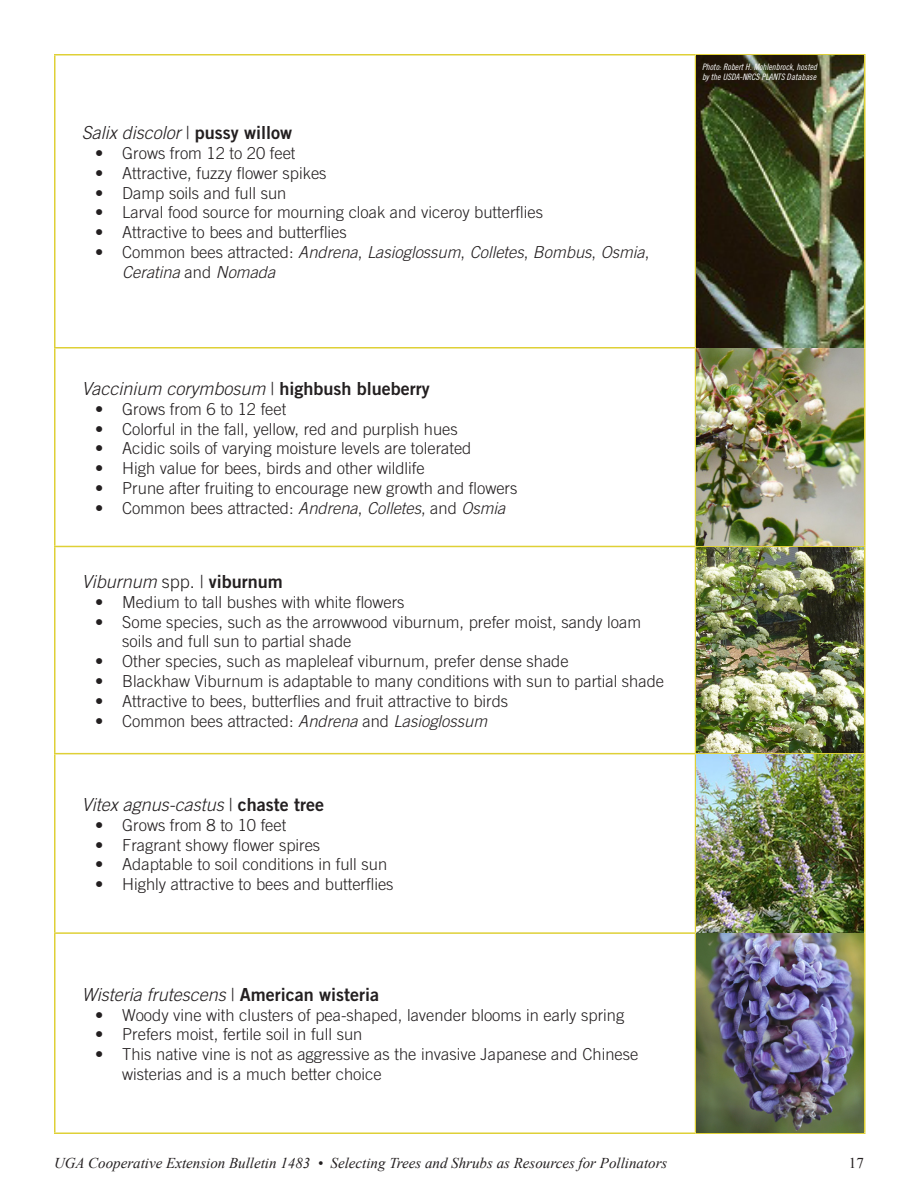
<style>
.page{position:relative;width:918px;height:1188px;background:#fff}
.page>*{position:absolute;margin:0;border:0;box-sizing:border-box;transform-origin:0 0}
.t1{font:italic 300 18px "Trade Gothic";color:#231f20}
.t2{font:300 16.5px/19.8px "Trade Gothic";color:#231f20}
.t3{font:italic 300 16.5px/19.8px "Trade Gothic";color:#231f20}
.t4{font:italic 15px "Times New Roman";color:#231f20}
.t5{font:15px "Times New Roman";color:#231f20}
.t6{font:8.85px/10.6px "Trade Gothic Cond Eighteen Obl";color:#fff}
.s1{font-style:normal}
.s2{font-family:"Trade Gothic Bold Two";font-weight:400;font-style:normal}
.s3{font-style:italic}
</style>
<div class="page">
<hr style="left:54px;top:54px;width:642px;height:2px;background:#dfd036">
<hr style="left:54px;top:56px;width:2px;height:291px;background:#dfd036">
<hr style="left:696px;top:54px;width:169px;height:2px;background:#dfd036">
<hr style="left:695px;top:56px;width:1px;height:291px;background:#dfd036">
<hr style="left:864px;top:56px;width:2px;height:291px;background:#dfd036">
<hr style="left:54px;top:347px;width:642px;height:2px;background:#dfd036">
<hr style="left:54px;top:349px;width:2px;height:197px;background:#dfd036">
<hr style="left:696px;top:347px;width:169px;height:2px;background:#dfd036">
<hr style="left:695px;top:349px;width:1px;height:197px;background:#dfd036">
<hr style="left:864px;top:349px;width:2px;height:197px;background:#dfd036">
<hr style="left:54px;top:546px;width:642px;height:1px;background:#dfd036">
<hr style="left:54px;top:547px;width:2px;height:206px;background:#dfd036">
<hr style="left:696px;top:546px;width:169px;height:1px;background:#dfd036">
<hr style="left:695px;top:547px;width:1px;height:206px;background:#dfd036">
<hr style="left:864px;top:547px;width:2px;height:206px;background:#dfd036">
<hr style="left:54px;top:753px;width:642px;height:1px;background:#dfd036">
<hr style="left:54px;top:754px;width:2px;height:178px;background:#dfd036">
<hr style="left:696px;top:753px;width:169px;height:1px;background:#dfd036">
<hr style="left:695px;top:754px;width:1px;height:178px;background:#dfd036">
<hr style="left:864px;top:754px;width:2px;height:178px;background:#dfd036">
<hr style="left:54px;top:932px;width:642px;height:2px;background:#dfd036">
<hr style="left:54px;top:934px;width:2px;height:198px;background:#dfd036">
<hr style="left:696px;top:932px;width:169px;height:2px;background:#dfd036">
<hr style="left:695px;top:934px;width:1px;height:198px;background:#dfd036">
<hr style="left:864px;top:934px;width:2px;height:198px;background:#dfd036">
<hr style="left:54px;top:1132px;width:642px;height:2px;background:#dfd036">
<hr style="left:696px;top:1132px;width:169px;height:2px;background:#dfd036">
<img style="left:696px;top:56px;width:168px;height:291px">
<img style="left:696px;top:349px;width:168px;height:583px">
<img style="left:696px;top:934px;width:168px;height:198px">
<p class="t1" style="left:82px;top:122px;width:212px">Salix discolor <span class="s1">|</span> <span class="s2">pussy willow</span></p>
<p class="t2" style="left:95px;top:143px;width:202px">• Grows from 12 to 20 feet</p>
<p class="t2" style="left:95px;top:163px;width:233px">• Attractive, fuzzy flower spikes</p>
<p class="t2" style="left:95px;top:183px;width:193px">• Damp soils and full sun</p>
<p class="t2" style="left:95px;top:202px;width:449px">• Larval food source for mourning cloak and viceroy butterflies</p>
<p class="t2" style="left:95px;top:222px;width:253px">• Attractive to bees and butterflies</p>
<p class="t3" style="left:122px;top:242px;width:529px;text-indent:-27px"><span class="s1">• Common bees attracted:</span> Andrena<span class="s1">,</span> Lasioglossum<span class="s1">,</span> Colletes<span class="s1">,</span> Bombus<span class="s1">,</span> Osmia<span class="s1">,<br></span>Ceratina <span class="s1">and</span> Nomada</p>
<p class="t6" style="left:702px;top:61px;width:117px">Photo: Robert H. Mohlenbrock, hosted by the USDA-NRCS PLANTS Database</p>
<p class="t1" style="left:82px;top:378px;width:350px">Vaccinium corymbosum <span class="s1">|</span> <span class="s2">highbush blueberry</span></p>
<p class="t2" style="left:95px;top:399px;width:193px">• Grows from 6 to 12 feet</p>
<p class="t2" style="left:95px;top:419px;width:364px">• Colorful in the fall, yellow, red and purplish hues</p>
<p class="t2" style="left:95px;top:438px;width:378px">• Acidic soils of varying moisture levels are tolerated</p>
<p class="t2" style="left:95px;top:458px;width:331px">• High value for bees, birds and other wildlife</p>
<p class="t2" style="left:95px;top:478px;width:424px">• Prune after fruiting to encourage new growth and flowers</p>
<p class="t2" style="left:95px;top:498px;width:412px">• Common bees attracted: <span class="s3">Andrena</span>, <span class="s3">Colletes</span>, and <span class="s3">Osmia</span></p>
<p class="t1" style="left:82px;top:571px;width:203px">Viburnum <span class="s1">spp. |</span> <span class="s2">viburnum</span></p>
<p class="t2" style="left:95px;top:592px;width:311px">• Medium to tall bushes with white flowers</p>
<p class="t2" style="left:122px;top:612px;width:520px;text-indent:-27px">• Some species, such as the arrowwood viburnum, prefer moist, sandy loam soils and full sun to partial shade</p>
<p class="t2" style="left:95px;top:651px;width:475px">• Other species, such as mapleleaf viburnum, prefer dense shade</p>
<p class="t2" style="left:95px;top:671px;width:570px">• Blackhaw Viburnum is adaptable to many conditions with sun to partial shade</p>
<p class="t2" style="left:95px;top:691px;width:414px">• Attractive to bees, butterflies and fruit attractive to birds</p>
<p class="t2" style="left:95px;top:711px;width:393px">• Common bees attracted: <span class="s3">Andrena</span> and <span class="s3">Lasioglossum</span></p>
<p class="t1" style="left:82px;top:794px;width:244px">Vitex agnus-castus <span class="s1">|</span> <span class="s2">chaste tree</span></p>
<p class="t2" style="left:95px;top:815px;width:193px">• Grows from 8 to 10 feet</p>
<p class="t2" style="left:95px;top:835px;width:227px">• Fragrant showy flower spires</p>
<p class="t2" style="left:95px;top:855px;width:293px">• Adaptable to soil conditions in full sun</p>
<p class="t2" style="left:95px;top:874px;width:300px">• Highly attractive to bees and butterflies</p>
<p class="t1" style="left:82px;top:984px;width:299px">Wisteria frutescens <span class="s1">|</span> <span class="s2">American wisteria</span></p>
<p class="t2" style="left:95px;top:1005px;width:531px">• Woody vine with clusters of pea-shaped, lavender blooms in early spring</p>
<p class="t2" style="left:95px;top:1024px;width:269px">• Prefers moist, fertile soil in full sun</p>
<p class="t2" style="left:122px;top:1044px;width:518px;text-indent:-27px">• This native vine is not as aggressive as the invasive Japanese and Chinese wisterias and is a much better choice</p>
<p class="t4" style="left:54px;top:1153px;width:615px">UGA Cooperative Extension Bulletin 1483 • Selecting Trees and Shrubs as Resources for Pollinators</p>
<p class="t5" style="left:849px;top:1153px;width:16px">17</p>
</div>
